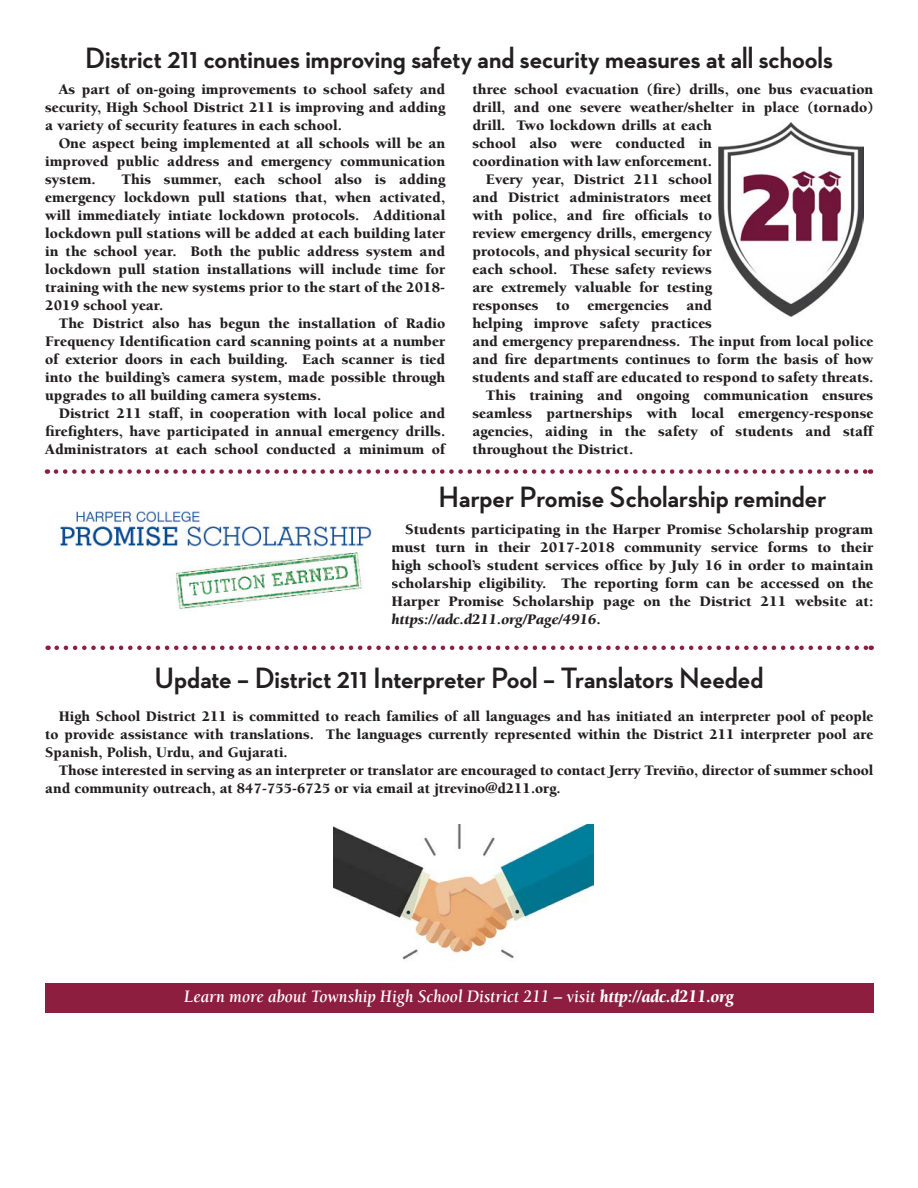
<style>
.page{position:relative;width:918px;height:1188px;background:#fff}
.page>*{position:absolute;margin:0;border:0;box-sizing:border-box;transform-origin:0 0}
.t1{font:700 30px "Neutraface 2 Display";color:#231f20}
.t2{font:italic 700 18px "Berkeley";color:#fff;scale:.93 1}
.t3{font:900 15px/18px "Berkeley";color:#231f20;text-align:justify}
.t4{font:900 15px/18px "Berkeley";color:#231f20;text-align:justify;scale:1.04 1}
.s1{font-style:italic}
.s2{font-weight:900}
</style>
<div class="page">
<div style="left:45px;top:983px;width:828px;height:29px;background:#8d1e40"></div>
<img style="left:719px;top:122px;width:145px;height:195px">
<img style="left:333px;top:824px;width:260px;height:136px">
<svg style="left:56px;top:469px;width:815px;height:5px"></svg>
<img style="left:59px;top:511px;width:313px;height:99px">
<svg style="left:57px;top:646px;width:815px;height:4px"></svg>
<p class="t1" style="left:85px;top:41px;width:749px">District 211 continues improving safety and security measures at all schools</p>
<p class="t3" style="left:45px;top:80px;width:402px;text-indent:13px">As part of on-going improvements to school safety and security, High School District 211 is improving and adding a variety of security features in each school.</p>
<p class="t3" style="left:45px;top:134px;width:402px;text-indent:13px">One aspect being implemented at all schools will be an improved public address and emergency communication system.</p>
<p class="t3" style="left:472px;top:80px;width:402px;text-align:left">three school evacuation (fire) drills, one bus evacuation drill, and one severe weather/shelter in place (tornado) drill. Two lockdown drills at each<br>school also were conducted in<br>coordination with law enforcement.</p>
<p class="t3" style="left:472px;top:170px;width:402px;text-align:left;text-indent:13px">Every year, District 211 school<br>and District administrators meet<br>with police, and fire officials to<br>review emergency drills, emergency<br>protocols, and physical security for<br>each school. These safety reviews<br>are extremely valuable for testing<br>responses to emergencies and<br>helping improve safety practices<br>and emergency preparendness. The input from local police and fire departments continues to form the basis of how students and staff are educated to respond to safety threats.</p>
<p class="t3" style="left:472px;top:386px;width:402px;text-indent:13px">This training and ongoing communication ensures seamless partnerships with local emergency-response agencies, aiding in the safety of students and staff throughout the District.</p>
<p class="t3" style="left:45px;top:170px;width:402px;text-indent:76px">This summer, each school also is adding emergency lockdown pull stations that, when activated, will immediately intiate lockdown protocols. Additional lockdown pull stations will be added at each building later in the school year. Both the public address system and lockdown pull station installations will include time for training with the new systems prior to the start of the 2018- 2019 school year.</p>
<p class="t3" style="left:45px;top:314px;width:402px;text-indent:13px">The District also has begun the installation of Radio Frequency Identification card scanning points at a number of exterior doors in each building. Each scanner is tied into the building’s camera system, made possible through upgrades to all building camera systems.</p>
<p class="t3" style="left:45px;top:404px;width:402px;text-indent:13px">District 211 staff, in cooperation with local police and firefighters, have participated in annual emergency drills.<br>Administrators at each school conducted a minimum of</p>
<p class="t1" style="left:438px;top:480px;width:390px">Harper Promise Scholarship reminder</p>
<p class="t4" style="left:392px;top:521px;width:465px;text-indent:13px">Students participating in the Harper Promise Scholarship program must turn in their 2017-2018 community service forms to their high school’s student services office by July 16 in order to maintain scholarship eligibility. The reporting form can be accessed on the Harper Promise Scholarship page on the District 211 website at: <span class="s1">https://adc.d211.org/Page/4916</span>.</p>
<p class="t1" style="left:155px;top:661px;width:610px">Update – District 211 Interpreter Pool – Translators Needed</p>
<p class="t3" style="left:45px;top:707px;width:830px;text-indent:14px">High School District 211 is committed to reach families of all languages and has initiated an interpreter pool of people to provide assistance with translations. The languages currently represented within the District 211 interpreter pool are Spanish, Polish, Urdu, and Gujarati.</p>
<p class="t3" style="left:45px;top:761px;width:830px;text-indent:14px">Those interested in serving as an interpreter or translator are encouraged to contact Jerry Treviño, director of summer school and community outreach, at 847-755-6725 or via email at jtrevino@d211.org.</p>
<p class="t2" style="left:184px;top:987px;width:592px">Learn more about Township High School District 211 – visit <span class="s2">http://adc.d211.org</span></p>
</div>
